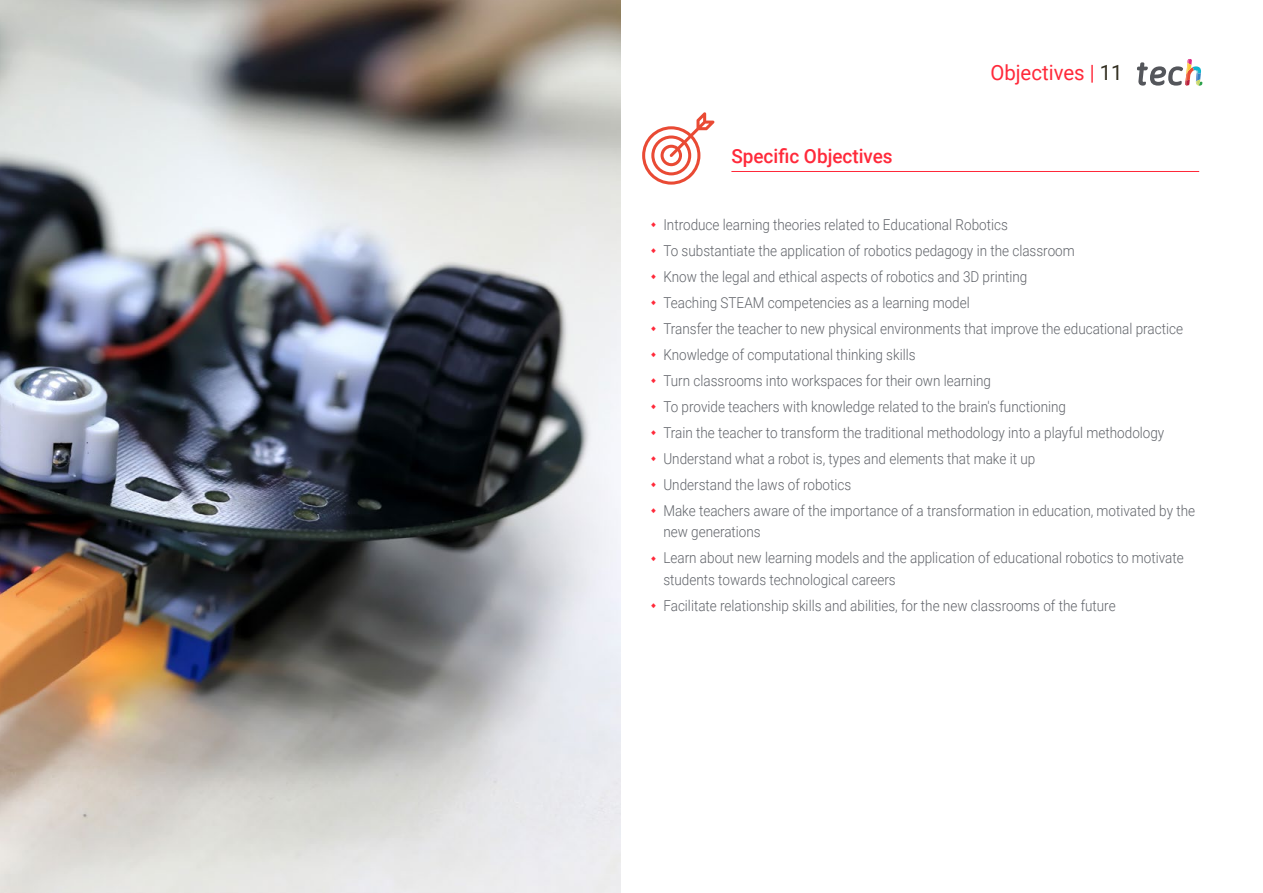
<style>
.page{position:relative;width:1263px;height:893px;background:#fff}
.page>*{position:absolute;margin:0;border:0;box-sizing:border-box;transform-origin:0 0}
.t1{font:21px "Roboto";color:#ff293a}
.t2{font:500 19.5px "Roboto";color:#ff293a}
.t3{font:300 15px/26px "Roboto";color:#61646a;scale:.9 1}
.s1{color:#312e20}
</style>
<div class="page">
<hr style="left:731px;top:171px;width:468px;height:1px;background:#ff293a">
<svg style="left:642px;top:112px;width:72px;height:73px"></svg>
<img style="left:0;top:0;width:621px;height:893px">
<svg style="left:1137px;top:59px;width:65px;height:27px"></svg>
<h2 class="t2" style="left:731px;top:142px;width:163px">Specific Objectives</h2>
<h1 class="t1" style="left:990px;top:57px;width:134px">Objectives | <span class="s1">11</span></h1>
<p class="t3" style="left:663px;top:211px;width:592px">Introduce learning theories related to Educational Robotics<br>To substantiate the application of robotics pedagogy in the classroom<br>Know the legal and ethical aspects of robotics and 3D printing<br>Teaching STEAM competencies as a learning model<br>Transfer the teacher to new physical environments that improve the educational practice Knowledge of computational thinking skills<br>Turn classrooms into workspaces for their own learning<br>To provide teachers with knowledge related to the brain's functioning<br>Train the teacher to transform the traditional methodology into a playful methodology Understand what a robot is, types and elements that make it up<br>Understand the laws of robotics<br>Make teachers aware of the importance of a transformation in education, motivated by the</p>
<p class="t3" style="left:663px;top:519px;width:580px">new generations<br>Learn about new learning models and the application of educational robotics to motivate</p>
<p class="t3" style="left:663px;top:566px;width:504px">students towards technological careers<br>Facilitate relationship skills and abilities, for the new classrooms of the future</p>
</div>
